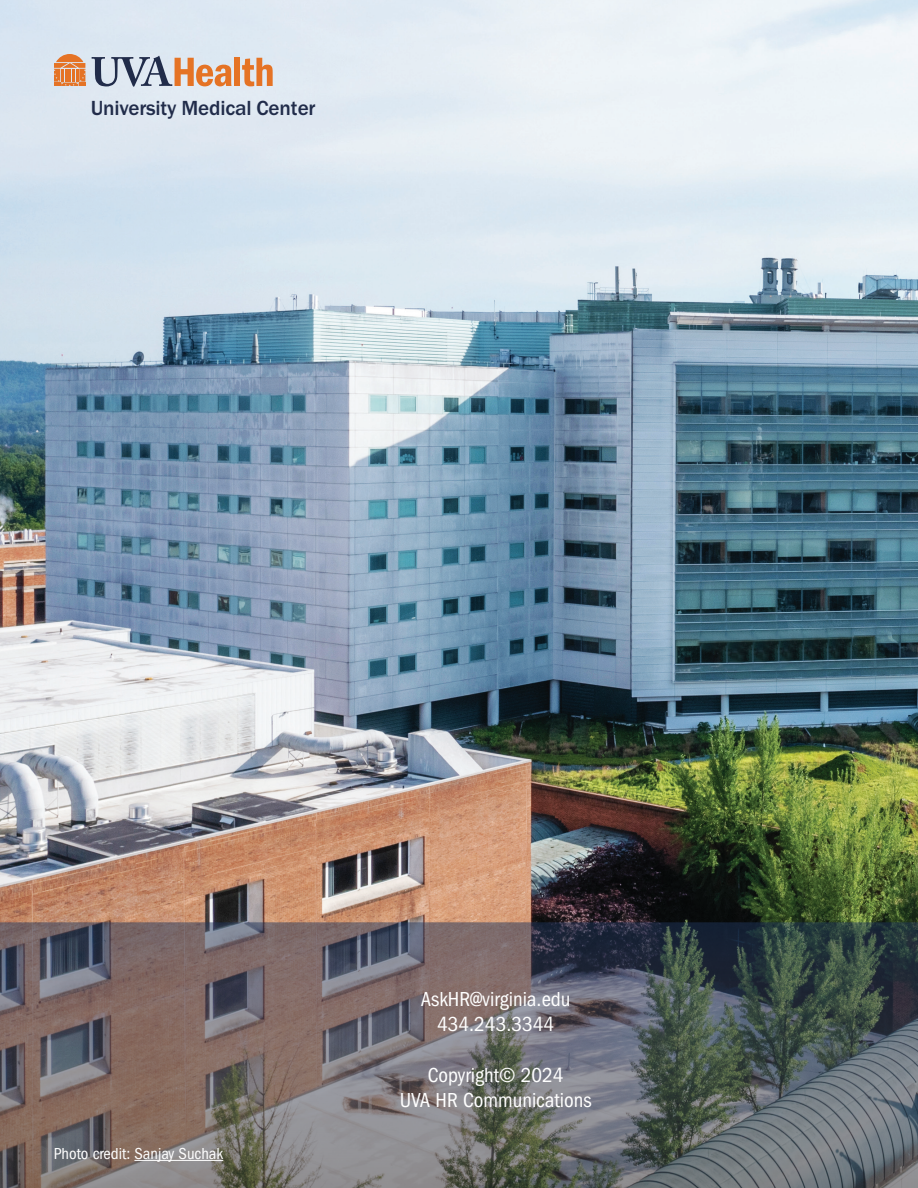
<style>
.page{position:relative;width:918px;height:1188px;background:#fff}
.page>*{position:absolute;margin:0;border:0;box-sizing:border-box;transform-origin:0 0}
.t1{font:500 21.15px "Franklin Gothic URW";letter-spacing:-.01em;color:#212c4a}
.t2{font:condensed 21px "ITC Franklin Gothic Std";color:#fff}
.t3{font:condensed 16.5px "ITC Franklin Gothic Std";color:#fff}
</style>
<div class="page">
<img style="left:0;top:0;width:918px;height:922px">
<svg style="left:0;top:922px;width:918px;height:266px;background:#696767"></svg>
<svg style="left:54px;top:54px;width:31px;height:32px"></svg>
<svg style="left:92px;top:56px;width:140px;height:31px;background:#bcada8"></svg>
<div style="left:234px;top:58px;width:6px;height:28px;background:#e57325"></div>
<svg style="left:242px;top:58px;width:31px;height:28px"></svg>
<hr style="left:134px;top:1160px;width:89px;height:1px;background:#fff">
<p class="t1" style="left:91px;top:94px;width:226px">University Medical Center</p>
<p class="t3" style="left:54px;top:1144px;width:171px">Photo credit: Sanjay Suchak</p>
<p class="t2" style="left:421px;top:988px;width:151px">AskHR@virginia.edu</p>
<p class="t2" style="left:437px;top:1013px;width:119px">434.243.3344</p>
<p class="t2" style="left:428px;top:1063px;width:137px">Copyright© 2024</p>
<p class="t2" style="left:400px;top:1088px;width:194px">UVA HR Communications</p>
</div>
